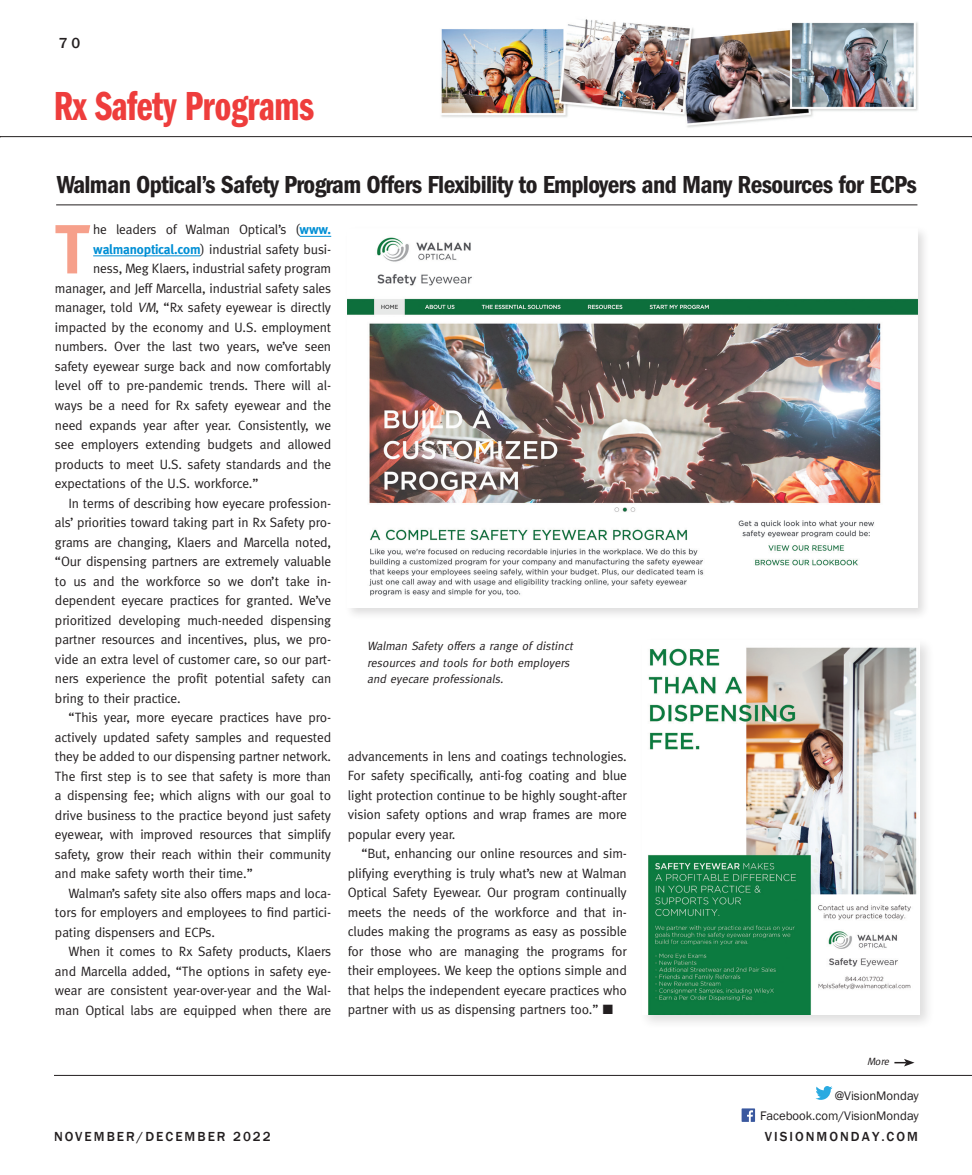
<style>
.page{position:relative;width:972px;height:1175px;background:#fff}
.page>*{position:absolute;margin:0;border:0;box-sizing:border-box;transform-origin:0 0}
.t1{font:700 69.45px "Meta";color:#f6a08b}
.t2{font:42px "Franklin Gothic Demi Cmpr";letter-spacing:-.01em;color:#ee3d3c}
.Blue_Tint_Box_Head_2{font:600 condensed 25.5px "Franklin Gothic";letter-spacing:-.025em;color:#231f20}
.CATEGORY{font:500 15px "Franklin Gothic";color:#231f20}
.t3{font:13.5px/19.5px "Meta";letter-spacing:-.01em;color:#231f20;text-align:justify}
.CATEGORY-2{font:500 13.5px "Franklin Gothic";letter-spacing:.15em;color:#231f20}
.t4{font:12.75px "Franklin Gothic";color:#231f20}
.t5{font:italic 12px/16.5px "Meta";color:#231f20}
.t6{font:italic 10.5px "Meta";color:#231f20}
.s1{font-weight:700;color:#008fd5}
.s2{font-style:italic}
</style>
<div class="page">
<img style="left:441px;top:19px;width:477px;height:109px">
<hr style="left:54px;top:1075px;width:918px;height:1px;background:#231f20">
<svg style="left:742px;top:1108px;width:13px;height:13px"></svg>
<svg style="left:815px;top:1086px;width:18px;height:13px"></svg>
<hr style="left:0;top:136px;width:972px;height:1px;background:#231f20">
<hr style="left:300px;top:236px;width:31px;height:1px;background:#008fd5">
<hr style="left:93px;top:255px;width:108px;height:1px;background:#008fd5">
<hr style="left:56px;top:205px;width:861px;height:1px;background:#231f20">
<div style="left:344px;top:225px;width:586px;height:396px;background:#231f20;opacity:.15"></div>
<img style="left:348px;top:229px;width:569px;height:378px">
<svg style="left:894px;top:1059px;width:21px;height:7px"></svg>
<div style="left:638px;top:636px;width:297px;height:393px;background:#231f20;opacity:.15"></div>
<img style="left:643px;top:641px;width:277px;height:373px">
<p class="CATEGORY" style="left:59px;top:33px;width:23px">70</p>
<p class="t2" style="left:54px;top:83px;width:262px">Rx Safety Programs</p>
<p class="Blue_Tint_Box_Head_2" style="left:57px;top:170px;width:862px">Walman Optical’s Safety Program Offers Flexibility to Employers and Many Resources for ECPs</p>
<p class="t1" style="left:55px;top:209px;width:36px">T</p>
<p class="t3" style="left:93px;top:220px;width:240px">he leaders of Walman Optical’s (<span class="s1">www.</span></p>
<p class="t3" style="left:93px;top:239px;width:240px"><span class="s1">walmanoptical.com</span>) industrial safety busi-</p>
<p class="t3" style="left:93px;top:259px;width:240px">ness, Meg Klaers, industrial safety program</p>
<p class="t3" style="left:55px;top:278px;width:278px">manager, and Jeff Marcella, industrial safety sales</p>
<p class="t3" style="left:55px;top:298px;width:278px">manager, told <span class="s2">VM</span>, “Rx safety eyewear is directly</p>
<p class="t3" style="left:55px;top:317px;width:278px">impacted by the economy and U.S. employment</p>
<p class="t3" style="left:55px;top:337px;width:278px">numbers. Over the last two years, we’ve seen</p>
<p class="t3" style="left:55px;top:356px;width:278px">safety eyewear surge back and now comfortably</p>
<p class="t3" style="left:55px;top:376px;width:278px">level off to pre-pandemic trends. There will al-</p>
<p class="t3" style="left:55px;top:395px;width:278px">ways be a need for Rx safety eyewear and the</p>
<p class="t3" style="left:55px;top:415px;width:278px">need expands year after year. Consistently, we</p>
<p class="t3" style="left:55px;top:434px;width:278px">see employers extending budgets and allowed</p>
<p class="t3" style="left:55px;top:454px;width:278px">products to meet U.S. safety standards and the</p>
<p class="t3" style="left:55px;top:473px;width:205px">expectations of the U.S. workforce.”</p>
<p class="t3" style="left:55px;top:493px;width:278px;text-indent:14px">In terms of describing how eyecare profession&shy;als’ priorities toward taking part in Rx Safety pro&shy;grams are changing, Klaers and Marcella noted, “Our dispensing partners are extremely valuable to us and the workforce so we don’t take in&shy;dependent eyecare practices for granted. We’ve prioritized developing much-needed dispensing partner resources and incentives, plus, we pro&shy;vide an extra level of customer care, so our part&shy;ners experience the profit potential safety can bring to their practice.</p>
<p class="t3" style="left:55px;top:707px;width:278px;text-indent:14px">“This year, more eyecare practices have pro&shy;actively updated safety samples and requested they be added to our dispensing partner network.<br>The first step is to see that safety is more than a dispensing fee; which aligns with our goal to drive business to the practice beyond just safety eyewear, with improved resources that simplify safety, grow their reach within their community and make safety worth their time.”</p>
<p class="t3" style="left:55px;top:883px;width:278px;text-indent:14px">Walman’s safety site also offers maps and loca&shy;tors for employers and employees to find partici&shy;pating dispensers and ECPs.</p>
<p class="t3" style="left:55px;top:941px;width:278px;text-indent:14px">When it comes to Rx Safety products, Klaers and Marcella added, “The options in safety eye&shy;wear are consistent year-over-year and the Wal&shy;man Optical labs are equipped when there are</p>
<p class="t5" style="left:367px;top:638px;width:210px">Walman Safety offers a range of distinct resources and tools for both employers and eyecare professionals.</p>
<p class="t3" style="left:348px;top:746px;width:281px">advancements in lens and coatings technologies.<br>For safety specifically, anti-fog coating and blue light protection continue to be highly sought-after vision safety options and wrap frames are more popular every year.</p>
<p class="t3" style="left:348px;top:843px;width:281px;text-indent:14px">“But, enhancing our online resources and sim&shy;plifying everything is truly what’s new at Walman Optical Safety Eyewear. Our program continually meets the needs of the workforce and that in&shy;cludes making the programs as easy as possible for those who are managing the programs for their employees. We keep the options simple and that helps the independent eyecare practices who partner with us as dispensing partners too.” ■</p>
<p class="t6" style="left:867px;top:1055px;width:26px">More</p>
<p class="t4" style="left:835px;top:1087px;width:86px">@VisionMonday</p>
<p class="t4" style="left:760px;top:1107px;width:160px">Facebook.com/VisionMonday</p>
<p class="CATEGORY-2" style="left:54px;top:1128px;width:218px">NOVEMBER/DECEMBER 2022</p>
<p class="CATEGORY-2" style="left:765px;top:1128px;width:155px">VISIONMONDAY.COM</p>
</div>
